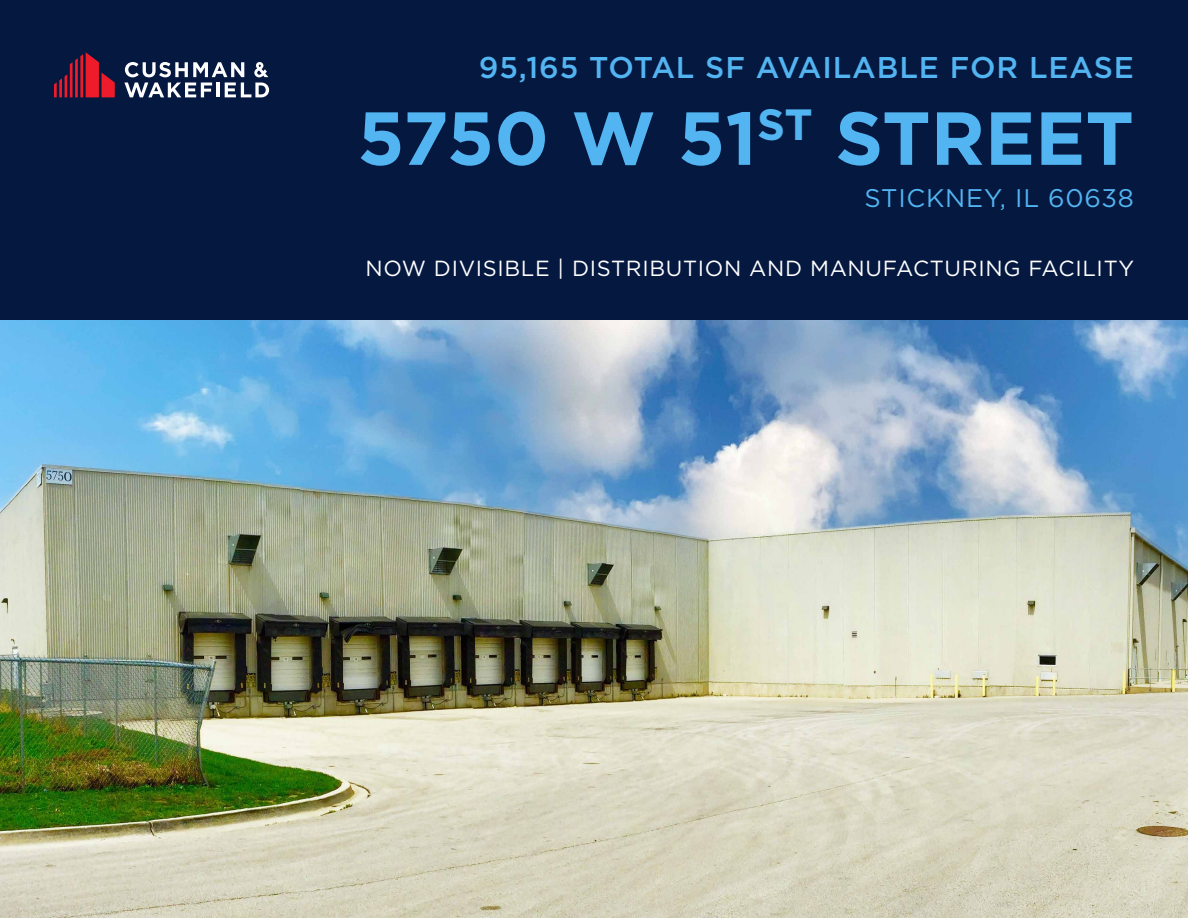
<style>
.page{position:relative;width:1188px;height:918px;background:#fff}
.page>*{position:absolute;margin:0;border:0;box-sizing:border-box;transform-origin:0 0}
.t1{font:700 75px "Gotham";color:#52b4f1}
.t2{font:500 30px "Gotham";letter-spacing:.03em;color:#52b4f1}
.t3{font:25.5px "Gotham";letter-spacing:.03em;color:#52b4f1}
.t4{font:21.9px "Gotham";letter-spacing:.03em;color:#fff}
</style>
<div class="page">
<div style="left:0;top:0;width:1188px;height:321px;background:#051840"></div>
<img style="left:0;top:321px;width:1188px;height:597px">
<svg style="left:54px;top:52px;width:61px;height:45px"></svg>
<svg style="left:124px;top:62px;width:145px;height:35px"></svg>
<p class="t2" style="left:479px;top:48px;width:657px">95,165 TOTAL SF AVAILABLE FOR LEASE</p>
<p class="t1" style="left:357px;top:89px;width:778px">5750 W 51<sup>ST</sup> STREET</p>
<p class="t3" style="left:864px;top:182px;width:271px">STICKNEY, IL 60638</p>
<p class="t4" style="left:365px;top:254px;width:770px">NOW DIVISIBLE | DISTRIBUTION AND MANUFACTURING FACILITY</p>
</div>
